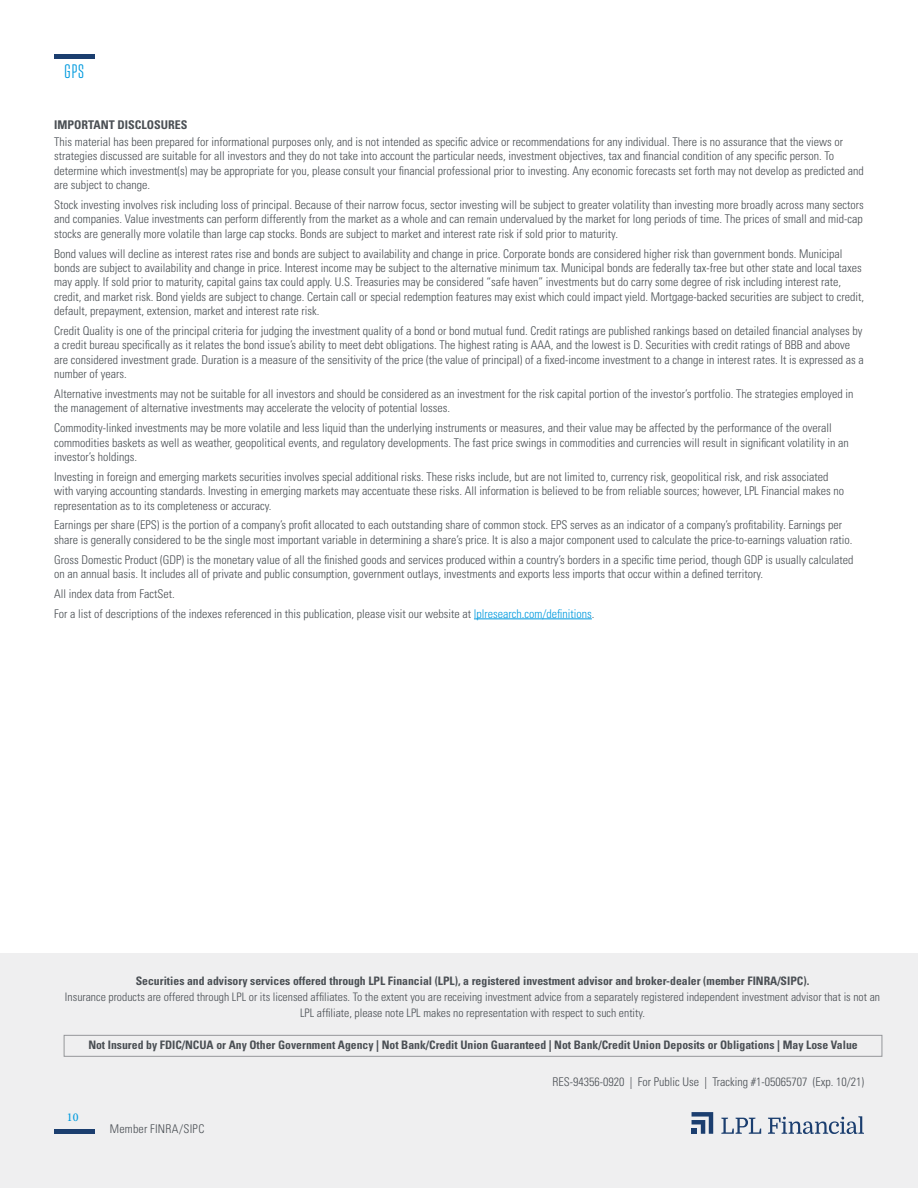
<style>
.page{position:relative;width:918px;height:1188px;background:#fff}
.page>*{position:absolute;margin:0;border:0;box-sizing:border-box;transform-origin:0 0}
.t1{font:19.5px "Tungsten Narrow";color:#009ade}
.t2{font:300 condensed 12px/14.4px "Univers LT Std";color:#4a4f54}
.t3{font:700 condensed 12px "Univers LT Std";color:#4a4f54}
.t4{font:500 12px "Minion Pro";color:#009ade}
.t5{font:700 condensed 11.7px "Univers LT Std";color:#4a4f54}
.t6{font:300 condensed 11.7px/16px "Univers LT Std";color:#4a4f54;text-align:center}
.s1{color:#009ade}
</style>
<div class="page">
<div style="left:0;top:1045px;width:918px;height:143px;background:#efeff0"></div>
<hr style="left:54px;top:1130px;width:40px;height:4px;background:#1b3e6f">
<hr style="left:54px;top:54px;width:40px;height:4px;background:#1b3e6f">
<svg style="left:692px;top:1112px;width:21px;height:22px"></svg>
<svg style="left:721px;top:1118px;width:40px;height:16px"></svg>
<svg style="left:768px;top:1116px;width:96px;height:18px"></svg>
<hr style="left:474px;top:619px;width:118px;height:1px;background:#009ade">
<div style="left:0;top:954px;width:918px;height:142px;background:#efeff0"></div>
<div style="left:64px;top:1035px;width:818px;height:22px;border:1px solid #95979a"></div>
<h1 class="t1" style="left:65px;top:62px;width:21px">GPS</h1>
<p class="t3" style="left:54px;top:117px;width:135px">IMPORTANT DISCLOSURES</p>
<p class="t2" style="left:54px;top:135px;width:811px">This material has been prepared for informational purposes only, and is not intended as specific advice or recommendations for any individual. There is no assurance that the views or strategies discussed are suitable for all investors and they do not take into account the particular needs, investment objectives, tax and financial condition of any specific person. To determine which investment(s) may be appropriate for you, please consult your financial professional prior to investing. Any economic forecasts set forth may not develop as predicted and are subject to change.</p>
<p class="t2" style="left:54px;top:198px;width:811px;text-align:justify">Stock investing involves risk including loss of principal. Because of their narrow focus, sector investing will be subject to greater volatility than investing more broadly across many sectors and companies. Value investments can perform differently from the market as a whole and can remain undervalued by the market for long periods of time. The prices of small and mid-cap stocks are generally more volatile than large cap stocks. Bonds are subject to market and interest rate risk if sold prior to maturity.</p>
<p class="t2" style="left:54px;top:246px;width:811px">Bond values will decline as interest rates rise and bonds are subject to availability and change in price. Corporate bonds are considered higher risk than government bonds. Municipal bonds are subject to availability and change in price. Interest income may be subject to the alternative minimum tax. Municipal bonds are federally tax-free but other state and local taxes may apply. If sold prior to maturity, capital gains tax could apply. U.S. Treasuries may be considered “safe haven” investments but do carry some degree of risk including interest rate, credit, and market risk. Bond yields are subject to change. Certain call or special redemption features may exist which could impact yield. Mortgage-backed securities are subject to credit, default, prepayment, extension, market and interest rate risk.</p>
<p class="t2" style="left:54px;top:324px;width:811px">Credit Quality is one of the principal criteria for judging the investment quality of a bond or bond mutual fund. Credit ratings are published rankings based on detailed financial analyses by a credit bureau specifically as it relates the bond issue’s ability to meet debt obligations. The highest rating is AAA, and the lowest is D. Securities with credit ratings of BBB and above are considered investment grade. Duration is a measure of the sensitivity of the price (the value of principal) of a fixed-income investment to a change in interest rates. It is expressed as a number of years.</p>
<p class="t2" style="left:54px;top:387px;width:801px">Alternative investments may not be suitable for all investors and should be considered as an investment for the risk capital portion of the investor’s portfolio. The strategies employed in the management of alternative investments may accelerate the velocity of potential losses.</p>
<p class="t2" style="left:54px;top:421px;width:796px">Commodity-linked investments may be more volatile and less liquid than the underlying instruments or measures, and their value may be affected by the performance of the overall commodities baskets as well as weather, geopolitical events, and regulatory developments. The fast price swings in commodities and currencies will result in significant volatility in an investor’s holdings.</p>
<p class="t2" style="left:54px;top:469px;width:792px">Investing in foreign and emerging markets securities involves special additional risks. These risks include, but are not limited to, currency risk, geopolitical risk, and risk associated with varying accounting standards. Investing in emerging markets may accentuate these risks. All information is believed to be from reliable sources; however, LPL Financial makes no representation as to its completeness or accuracy.</p>
<p class="t2" style="left:54px;top:518px;width:800px">Earnings per share (EPS) is the portion of a company’s profit allocated to each outstanding share of common stock. EPS serves as an indicator of a company’s profitability. Earnings per share is generally considered to be the single most important variable in determining a share’s price. It is also a major component used to calculate the price-to-earnings valuation ratio.</p>
<p class="t2" style="left:54px;top:552px;width:801px">Gross Domestic Product (GDP) is the monetary value of all the finished goods and services produced within a country’s borders in a specific time period, though GDP is usually calculated on an annual basis. It includes all of private and public consumption, government outlays, investments and exports less imports that occur within a defined territory.</p>
<p class="t2" style="left:54px;top:584px;width:542px;line-height:19.8px">All index data from FactSet.<br>For a list of descriptions of the indexes referenced in this publication, please visit our website at <span class="s1">lplresearch.com/definitions</span>.</p>
<p class="t5" style="left:136px;top:973px;width:675px">Securities and advisory services offered through LPL Financial (LPL), a registered investment advisor and broker-dealer (member FINRA/SIPC).</p>
<p class="t6" style="left:65px;top:989px;width:817px">Insurance products are offered through LPL or its licensed affiliates. To the extent you are receiving investment advice from a separately registered independent investment advisor that is not an<br>LPL affiliate, please note LPL makes no representation with respect to such entity.</p>
<p class="t5" style="left:88px;top:1037px;width:771px">Not Insured by FDIC/NCUA or Any Other Government Agency | Not Bank/Credit Union Guaranteed | Not Bank/Credit Union Deposits or Obligations | May Lose Value</p>
<p class="t4" style="left:67px;top:1109px;width:13px">10</p>
<p class="t2" style="left:110px;top:1122px;width:96px">Member FINRA/SIPC</p>
<p class="t2" style="left:553px;top:1074px;width:313px">RES-94356-0920 | For Public Use | Tracking #1-05065707 (Exp. 10/21)</p>
</div>
